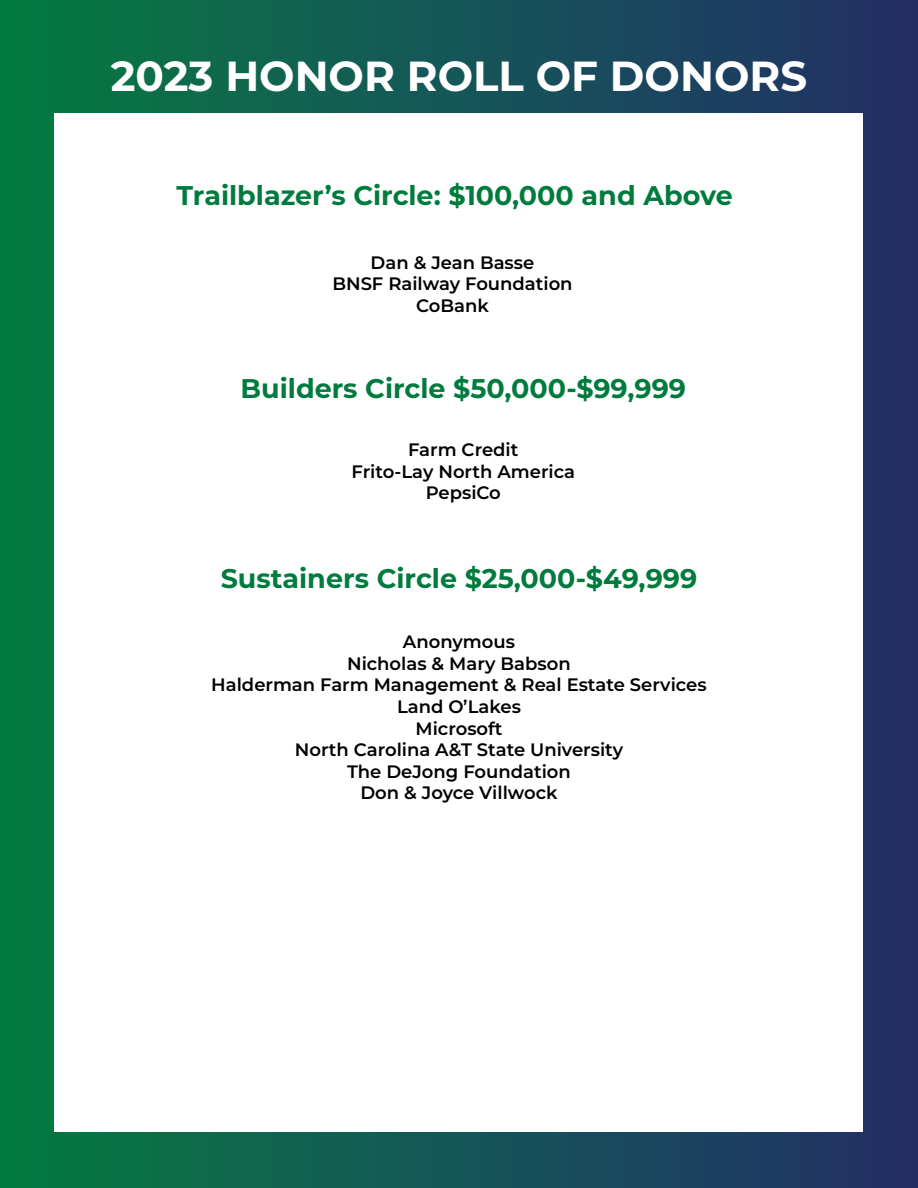
<style>
.page{position:relative;width:918px;height:1188px;background:#fff}
.page>*{position:absolute;margin:0;border:0;box-sizing:border-box;transform-origin:0 0}
.t1{font:700 42px "Montserrat";color:#fff}
.t2{font:700 27px "Montserrat";color:#007b3e}
.t3{font:600 18px/21.6px "Montserrat";color:#000;text-align:center}
</style>
<div class="page">
<div style="left:0;top:0;width:918px;height:1188px;background:linear-gradient(to right,#077c43,#222f68)"></div>
<div style="left:55px;top:53px;width:808px;height:1079px;background:#fff"></div>
<div style="left:0;top:45px;width:918px;height:67px;background:linear-gradient(to right,#057b42,#232f69)"></div>
<h1 class="t1" style="left:111px;top:45px;width:698px">2023 HONOR ROLL OF DONORS</h1>
<h2 class="t2" style="left:177px;top:176px;width:558px">Trailblazer’s Circle: $100,000 and Above</h2>
<p class="t3" style="left:332px;top:251px;width:242px">Dan &amp; Jean Basse<br>BNSF Railway Foundation<br>CoBank</p>
<h2 class="t2" style="left:241px;top:369px;width:447px">Builders Circle $50,000-$99,999</h2>
<p class="t3" style="left:352px;top:438px;width:225px">Farm Credit<br>Frito-Lay North America<br>PepsiCo</p>
<h2 class="t2" style="left:221px;top:559px;width:478px">Sustainers Circle $25,000-$49,999</h2>
<p class="t3" style="left:211px;top:630px;width:497px">Anonymous<br>Nicholas &amp; Mary Babson<br>Halderman Farm Management &amp; Real Estate Services<br>Land O’Lakes<br>Microsoft<br>North Carolina A&amp;T State University<br>The DeJong Foundation<br>Don &amp; Joyce Villwock</p>
</div>
